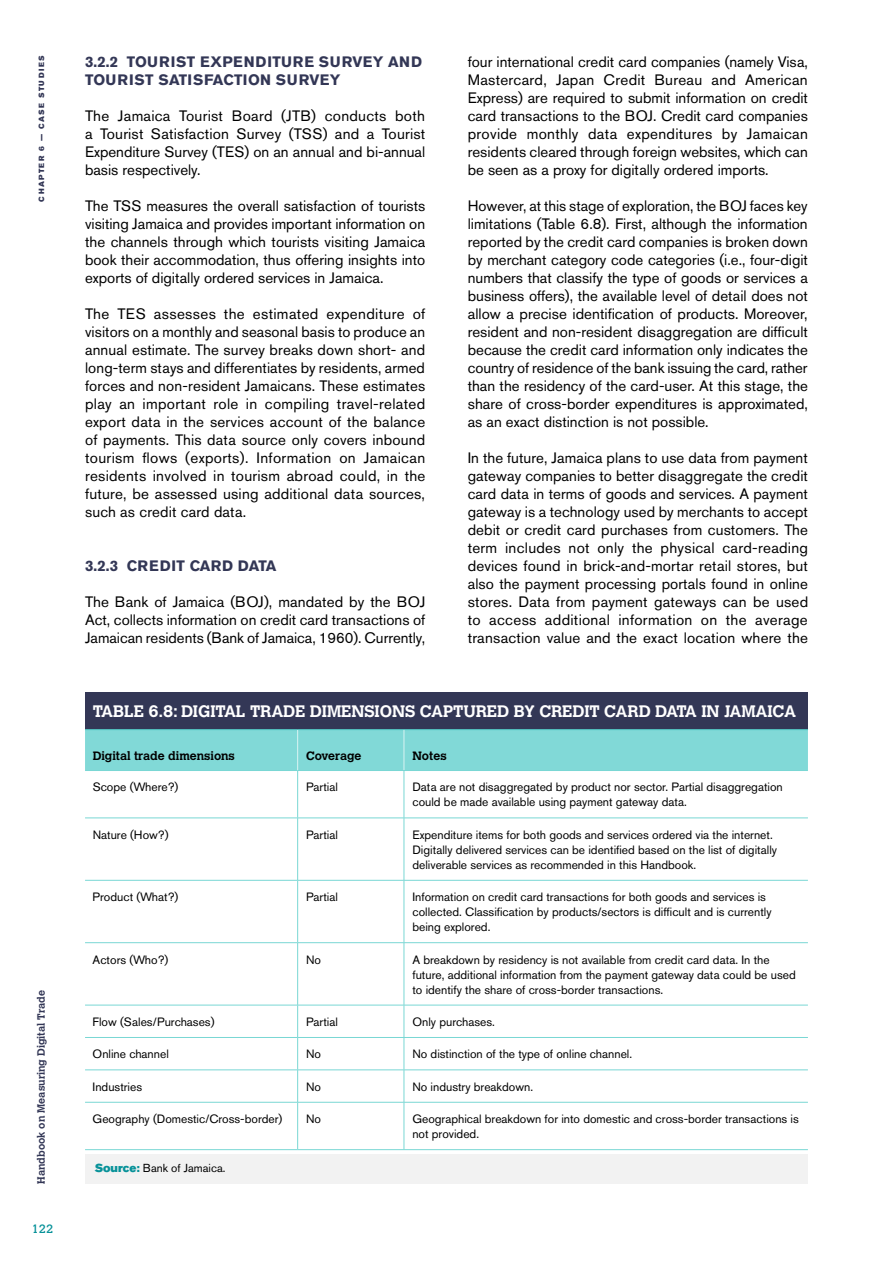
<style>
.page{position:relative;width:893px;height:1263px;background:#fff}
.page>*{position:absolute;margin:0;border:0;box-sizing:border-box;transform-origin:0 0}
.t1{font:700 16.5px "Calvert MT Std";letter-spacing:-.005em;color:#fff}
.t2{font:15px/18px "Akzidenz Grotesk Std";color:#000;text-align:justify}
.t3{font:700 15px/18px "Akzidenz Grotesk Std";letter-spacing:.02em;color:#333756}
.t4{font:12px/15px "Akzidenz Grotesk Std";color:#000}
.t5{font:700 12px "Calvert MT Std";color:#000}
.t6{font:12px "Calvert MT Std";color:#089299}
.t7{font:11.55px "Akzidenz Grotesk Std";color:#000}
.t8{font:700 10.5px "Calvert MT Std";color:#333756}
.t9{font:7.5px "Akzidenz Grotesk Std Super";letter-spacing:.19em;color:#333756}
.s1{font-family:"Akzidenz Grotesk Std Super";color:#089299}
</style>
<div class="page">
<div style="left:85px;top:692px;width:723px;height:38px;background:#333756"></div>
<div style="left:85px;top:730px;width:723px;height:40px;background:#81d9d7"></div>
<svg style="left:85px;top:771px;width:319px;height:378px"></svg>
<svg style="left:405px;top:817px;width:403px;height:285px"></svg>
<hr style="left:297px;top:771px;width:1px;height:47px;background:#79d7d4">
<hr style="left:404px;top:771px;width:1px;height:47px;background:#79d7d4">
<hr style="left:85px;top:818px;width:213px;height:1px;background:#79d7d4">
<hr style="left:298px;top:818px;width:106px;height:1px;background:#79d7d4">
<hr style="left:297px;top:818px;width:1px;height:62px;background:#79d7d4">
<hr style="left:404px;top:818px;width:404px;height:1px;background:#79d7d4">
<hr style="left:404px;top:818px;width:1px;height:62px;background:#79d7d4">
<hr style="left:85px;top:880px;width:213px;height:1px;background:#79d7d4">
<hr style="left:298px;top:880px;width:106px;height:1px;background:#79d7d4">
<hr style="left:297px;top:880px;width:1px;height:62px;background:#79d7d4">
<hr style="left:404px;top:880px;width:404px;height:1px;background:#79d7d4">
<hr style="left:404px;top:880px;width:1px;height:62px;background:#79d7d4">
<hr style="left:85px;top:942px;width:213px;height:1px;background:#79d7d4">
<hr style="left:298px;top:942px;width:106px;height:1px;background:#79d7d4">
<hr style="left:297px;top:943px;width:1px;height:62px;background:#79d7d4">
<hr style="left:404px;top:942px;width:404px;height:1px;background:#79d7d4">
<hr style="left:404px;top:943px;width:1px;height:62px;background:#79d7d4">
<hr style="left:85px;top:1005px;width:213px;height:1px;background:#79d7d4">
<hr style="left:298px;top:1005px;width:106px;height:1px;background:#79d7d4">
<hr style="left:297px;top:1005px;width:1px;height:32px;background:#79d7d4">
<hr style="left:404px;top:1005px;width:404px;height:1px;background:#79d7d4">
<hr style="left:404px;top:1005px;width:1px;height:32px;background:#79d7d4">
<hr style="left:85px;top:1037px;width:213px;height:1px;background:#79d7d4">
<hr style="left:298px;top:1037px;width:106px;height:1px;background:#79d7d4">
<hr style="left:297px;top:1038px;width:1px;height:32px;background:#79d7d4">
<hr style="left:404px;top:1037px;width:404px;height:1px;background:#79d7d4">
<hr style="left:404px;top:1038px;width:1px;height:32px;background:#79d7d4">
<hr style="left:85px;top:1069px;width:213px;height:1px;background:#79d7d4">
<hr style="left:298px;top:1069px;width:106px;height:1px;background:#79d7d4">
<hr style="left:297px;top:1070px;width:1px;height:32px;background:#79d7d4">
<hr style="left:404px;top:1069px;width:404px;height:1px;background:#79d7d4">
<hr style="left:404px;top:1070px;width:1px;height:32px;background:#79d7d4">
<hr style="left:85px;top:1102px;width:213px;height:1px;background:#79d7d4">
<hr style="left:298px;top:1102px;width:106px;height:1px;background:#79d7d4">
<hr style="left:297px;top:1102px;width:1px;height:47px;background:#79d7d4">
<hr style="left:404px;top:1102px;width:404px;height:1px;background:#79d7d4">
<hr style="left:404px;top:1102px;width:1px;height:47px;background:#79d7d4">
<hr style="left:85px;top:1149px;width:213px;height:1px;background:#79d7d4">
<hr style="left:298px;top:1149px;width:106px;height:1px;background:#79d7d4">
<hr style="left:404px;top:1149px;width:404px;height:1px;background:#79d7d4">
<hr style="left:85px;top:729px;width:213px;height:1px;background:#53ccc8">
<hr style="left:298px;top:729px;width:106px;height:1px;background:#53ccc8">
<hr style="left:404px;top:729px;width:404px;height:1px;background:#53ccc8">
<hr style="left:297px;top:730px;width:1px;height:40px;background:#d9f4f3">
<hr style="left:404px;top:730px;width:1px;height:40px;background:#d9f4f3">
<hr style="left:85px;top:770px;width:213px;height:1px;background:#79d7d4">
<hr style="left:298px;top:770px;width:106px;height:1px;background:#79d7d4">
<hr style="left:404px;top:770px;width:404px;height:1px;background:#79d7d4">
<div style="left:85px;top:1154px;width:723px;height:30px;background:#f2f2f2"></div>
<p class="t9" style="left:37px;top:202px;width:148px;rotate:-90deg">CHAPTER 6 — CASE STUDIES</p>
<p class="t8" style="left:34px;top:1184px;width:195px;rotate:-90deg">Handbook on Measuring Digital Trade</p>
<p class="t6" style="left:32px;top:1222px;width:23px">122</p>
<p class="t3" style="left:85px;top:53px;width:338px">3.2.2 TOURIST EXPENDITURE SURVEY AND<br>TOURIST SATISFACTION SURVEY</p>
<p class="t2" style="left:85px;top:107px;width:342px">The Jamaica Tourist Board (JTB) conducts both a Tourist Satisfaction Survey (TSS) and a Tourist Expenditure Survey (TES) on an annual and bi-annual basis respectively.</p>
<p class="t2" style="left:85px;top:197px;width:342px">The TSS measures the overall satisfaction of tourists visiting Jamaica and provides important information on the channels through which tourists visiting Jamaica book their accommodation, thus offering insights into exports of digitally ordered services in Jamaica.</p>
<p class="t2" style="left:85px;top:305px;width:342px">The TES assesses the estimated expenditure of visitors on a monthly and seasonal basis to produce an annual estimate. The survey breaks down short- and long-term stays and differentiates by residents, armed forces and non-resident Jamaicans. These estimates play an important role in compiling travel-related export data in the services account of the balance of payments. This data source only covers inbound tourism flows (exports). Information on Jamaican residents involved in tourism abroad could, in the future, be assessed using additional data sources, such as credit card data.</p>
<p class="t3" style="left:85px;top:557px;width:193px">3.2.3 CREDIT CARD DATA</p>
<p class="t2" style="left:85px;top:593px;width:342px">The Bank of Jamaica (BOJ), mandated by the BOJ Act, collects information on credit card transactions of Jamaican residents (Bank of Jamaica, 1960). Currently,</p>
<p class="t2" style="left:468px;top:53px;width:342px">four international credit card companies (namely Visa, Mastercard, Japan Credit Bureau and American Express) are required to submit information on credit card transactions to the BOJ. Credit card companies provide monthly data expenditures by Jamaican residents cleared through foreign websites, which can be seen as a proxy for digitally ordered imports.</p>
<p class="t2" style="left:468px;top:197px;width:342px">However, at this stage of exploration, the BOJ faces key limitations (Table 6.8). First, although the information reported by the credit card companies is broken down by merchant category code categories (i.e., four-digit numbers that classify the type of goods or services a business offers), the available level of detail does not allow a precise identification of products. Moreover, resident and non-resident disaggregation are difficult because the credit card information only indicates the country of residence of the bank issuing the card, rather than the residency of the card-user. At this stage, the share of cross-border expenditures is approximated, as an exact distinction is not possible.</p>
<p class="t2" style="left:468px;top:449px;width:342px">In the future, Jamaica plans to use data from payment gateway companies to better disaggregate the credit card data in terms of goods and services. A payment gateway is a technology used by merchants to accept debit or credit card purchases from customers. The term includes not only the physical card-reading devices found in brick-and-mortar retail stores, but also the payment processing portals found in online stores. Data from payment gateways can be used to access additional information on the average transaction value and the exact location where the</p>
<p class="t1" style="left:93px;top:701px;width:705px">TABLE 6.8: DIGITAL TRADE DIMENSIONS CAPTURED BY CREDIT CARD DATA IN JAMAICA</p>
<p class="t5" style="left:93px;top:748px;width:144px">Digital trade dimensions</p>
<p class="t5" style="left:306px;top:748px;width:57px">Coverage</p>
<p class="t5" style="left:412px;top:748px;width:36px">Notes</p>
<p class="t4" style="left:93px;top:780px;width:87px">Scope (Where?)</p>
<p class="t4" style="left:306px;top:780px;width:33px">Partial</p>
<p class="t4" style="left:412px;top:780px;width:372px">Data are not disaggregated by product nor sector. Partial disaggregation could be made available using payment gateway data.</p>
<p class="t4" style="left:93px;top:827px;width:77px">Nature (How?)</p>
<p class="t4" style="left:306px;top:827px;width:33px">Partial</p>
<p class="t4" style="left:412px;top:827px;width:366px">Expenditure items for both goods and services ordered via the internet.<br>Digitally delivered services can be identified based on the list of digitally deliverable services as recommended in this Handbook.</p>
<p class="t4" style="left:93px;top:889px;width:87px">Product (What?)</p>
<p class="t4" style="left:306px;top:889px;width:33px">Partial</p>
<p class="t4" style="left:412px;top:889px;width:361px">Information on credit card transactions for both goods and services is collected. Classification by products/sectors is difficult and is currently being explored.</p>
<p class="t4" style="left:93px;top:952px;width:77px">Actors (Who?)</p>
<p class="t4" style="left:306px;top:952px;width:16px">No</p>
<p class="t4" style="left:412px;top:952px;width:385px">A breakdown by residency is not available from credit card data. In the future, additional information from the payment gateway data could be used to identify the share of cross-border transactions.</p>
<p class="t4" style="left:93px;top:1014px;width:123px">Flow (Sales/Purchases)</p>
<p class="t4" style="left:306px;top:1014px;width:33px">Partial</p>
<p class="t4" style="left:412px;top:1014px;width:84px">Only purchases.</p>
<p class="t4" style="left:93px;top:1047px;width:78px">Online channel</p>
<p class="t4" style="left:306px;top:1047px;width:16px">No</p>
<p class="t4" style="left:412px;top:1047px;width:221px">No distinction of the type of online channel.</p>
<p class="t4" style="left:93px;top:1079px;width:51px">Industries</p>
<p class="t4" style="left:306px;top:1079px;width:16px">No</p>
<p class="t4" style="left:412px;top:1079px;width:122px">No industry breakdown.</p>
<p class="t4" style="left:93px;top:1111px;width:191px">Geography (Domestic/Cross-border)</p>
<p class="t4" style="left:306px;top:1111px;width:16px">No</p>
<p class="t4" style="left:412px;top:1111px;width:388px">Geographical breakdown for into domestic and cross-border transactions is not provided.</p>
<p class="t7" style="left:95px;top:1161px;width:132px"><span class="s1">Source:</span> Bank of Jamaica.</p>
</div>
